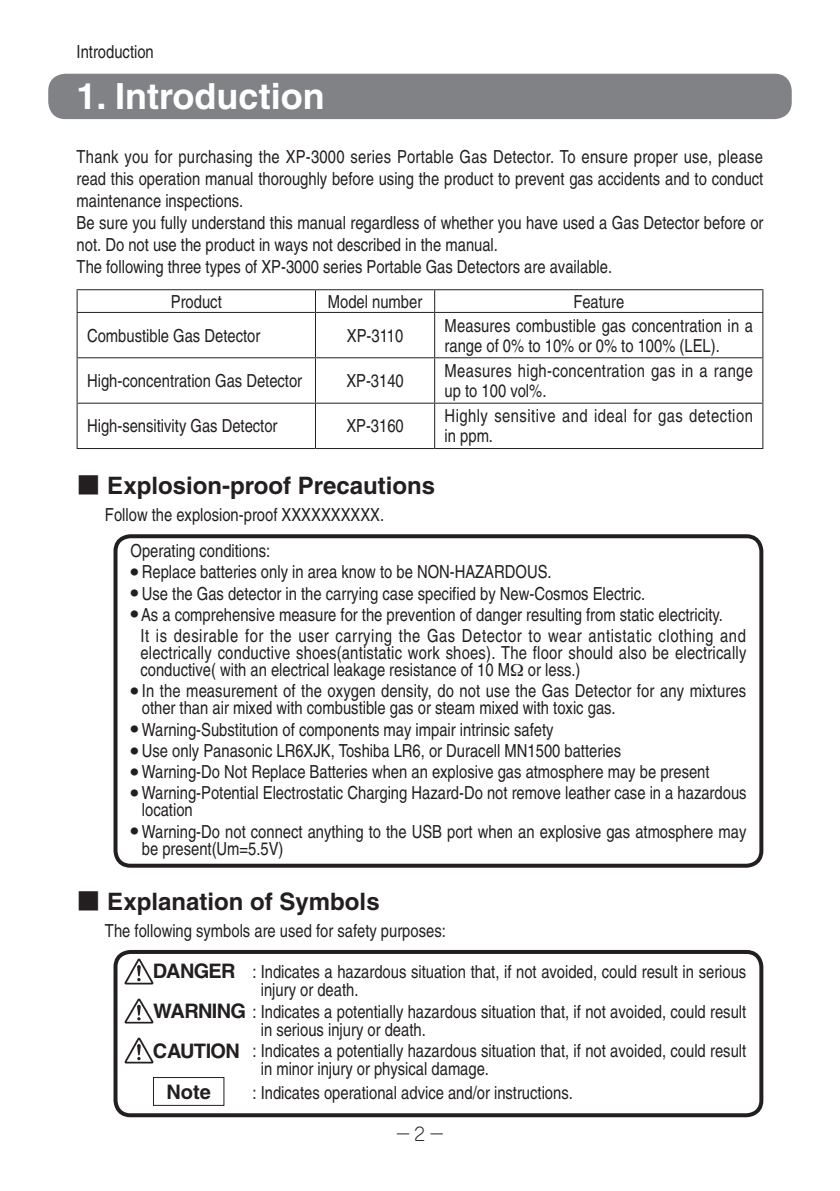
<style>
.page{position:relative;width:840px;height:1191px;background:#fff}
.page>*{position:absolute;margin:0;border:0;box-sizing:border-box;transform-origin:0 0}
.t1{font:700 36px "Helvetica";color:#fff}
.t2{font:700 24px "Helvetica";color:#231f20}
.t3{font:700 20px/39.6px "Helvetica";letter-spacing:-.035em;color:#231f20}
.t4{font:condensed 18px/22px "Helvetica";color:#231f20}
.t5{font:condensed 18px/20px "Helvetica";letter-spacing:.02em;color:#231f20}
.t6{font:condensed 18px/20px "Helvetica";letter-spacing:.025em;color:#231f20}
.t7{font:300 18px "Jun 101 Pro";color:#231f20}
.s1{font-family:"Koz Go Pro";font-weight:800}
</style>
<div class="page">
<hr style="left:77px;top:289px;width:238px;height:1px;background:#231f20">
<svg style="left:77px;top:290px;width:1px;height:22px"></svg>
<hr style="left:315px;top:289px;width:119px;height:1px;background:#231f20">
<svg style="left:315px;top:290px;width:1px;height:22px"></svg>
<hr style="left:434px;top:289px;width:329px;height:1px;background:#231f20">
<svg style="left:434px;top:290px;width:1px;height:22px"></svg>
<svg style="left:762px;top:290px;width:1px;height:22px"></svg>
<hr style="left:77px;top:312px;width:238px;height:1px;background:#231f20">
<hr style="left:77px;top:313px;width:1px;height:44px;background:#231f20">
<hr style="left:315px;top:312px;width:119px;height:1px;background:#231f20">
<hr style="left:315px;top:313px;width:1px;height:44px;background:#231f20">
<hr style="left:434px;top:312px;width:329px;height:1px;background:#231f20">
<hr style="left:434px;top:313px;width:1px;height:44px;background:#231f20">
<hr style="left:762px;top:313px;width:1px;height:44px;background:#231f20">
<hr style="left:77px;top:357px;width:238px;height:1px;background:#231f20">
<hr style="left:77px;top:358px;width:1px;height:45px;background:#231f20">
<hr style="left:315px;top:357px;width:119px;height:1px;background:#231f20">
<hr style="left:315px;top:358px;width:1px;height:45px;background:#231f20">
<hr style="left:434px;top:357px;width:329px;height:1px;background:#231f20">
<hr style="left:434px;top:358px;width:1px;height:45px;background:#231f20">
<hr style="left:762px;top:358px;width:1px;height:45px;background:#231f20">
<hr style="left:77px;top:403px;width:238px;height:1px;background:#231f20">
<hr style="left:77px;top:404px;width:1px;height:44px;background:#231f20">
<hr style="left:315px;top:403px;width:119px;height:1px;background:#231f20">
<hr style="left:315px;top:404px;width:1px;height:44px;background:#231f20">
<hr style="left:434px;top:403px;width:329px;height:1px;background:#231f20">
<hr style="left:434px;top:404px;width:1px;height:44px;background:#231f20">
<hr style="left:762px;top:404px;width:1px;height:44px;background:#231f20">
<hr style="left:77px;top:448px;width:238px;height:1px;background:#231f20">
<hr style="left:315px;top:448px;width:119px;height:1px;background:#231f20">
<hr style="left:434px;top:448px;width:329px;height:1px;background:#231f20">
<div style="left:48px;top:74px;width:743px;height:45px;background:#808285;border-radius:17px"></div>
<div style="left:113px;top:534px;width:650px;height:333px;border:4px solid #231f20;border-radius:15px"></div>
<div style="left:113px;top:950px;width:650px;height:167px;border:4px solid #231f20;border-radius:15px"></div>
<img style="left:125px;top:958px;width:29px;height:26px">
<img style="left:125px;top:998px;width:29px;height:25px">
<img style="left:125px;top:1037px;width:29px;height:26px">
<div style="left:153px;top:1077px;width:71px;height:28px;border:1px solid #231f20"></div>
<p class="t4" style="left:77px;top:41px;width:79px">Introduction</p>
<h1 class="t1" style="left:77px;top:75px;width:249px">1. Introduction</h1>
<p class="t4" style="left:77px;top:145px;width:688px">Thank you for purchasing the XP-3000 series Portable Gas Detector. To ensure proper use, please read this operation manual thoroughly before using the product to prevent gas accidents and to conduct maintenance inspections.<br>Be sure you fully understand this manual regardless of whether you have used a Gas Detector before or not. Do not use the product in ways not described in the manual.<br>The following three types of XP-3000 series Portable Gas Detectors are available.</p>
<p class="t4" style="left:171px;top:290px;width:52px">Product</p>
<p class="t4" style="left:328px;top:290px;width:96px">Model number</p>
<p class="t4" style="left:573px;top:290px;width:52px">Feature</p>
<p class="t4" style="left:87px;top:324px;width:175px">Combustible Gas Detector</p>
<p class="t4" style="left:347px;top:324px;width:58px">XP-3110</p>
<p class="t4" style="left:444px;top:315px;width:310px;line-height:20px">Measures combustible gas concentration in a range of 0% to 10% or 0% to 100% (LEL).</p>
<p class="t4" style="left:87px;top:369px;width:216px">High-concentration Gas Detector</p>
<p class="t4" style="left:346px;top:369px;width:59px">XP-3140</p>
<p class="t5" style="left:444px;top:360px;width:310px">Measures high-concentration gas in a range up to 100 vol%.</p>
<p class="t4" style="left:87px;top:415px;width:192px">High-sensitivity Gas Detector</p>
<p class="t4" style="left:346px;top:415px;width:59px">XP-3160</p>
<p class="t6" style="left:444px;top:406px;width:309px">Highly sensitive and ideal for gas detection in ppm.</p>
<h2 class="t2" style="left:77px;top:471px;width:360px"><span class="s1">■</span> Explosion-proof Precautions</h2>
<p class="t4" style="left:105px;top:504px;width:280px">Follow the explosion-proof XXXXXXXXXX.</p>
<p class="t4" style="left:130px;top:540px;width:141px">Operating conditions:</p>
<p class="t4" style="left:130px;top:561px;width:422px"><sup>●</sup> Replace batteries only in area know to be NON-HAZARDOUS.</p>
<p class="t4" style="left:130px;top:582px;width:516px"><sup>●</sup> Use the Gas detector in the carrying case specified by New-Cosmos Electric.</p>
<p class="t4" style="left:140px;top:604px;width:606px;line-height:21.2px;text-indent:-10px"><sup>●</sup> As a comprehensive measure for the prevention of danger resulting from static electricity.<br>It is desirable for the user carrying the Gas Detector to wear antistatic clothing and</p>
<p class="t4" style="left:140px;top:644px;width:607px;line-height:17px">electrically conductive shoes(antistatic work shoes). The floor should also be electrically conductive( with an electrical leakage resistance of 10 M or less.)</p>
<p class="t4" style="left:142px;top:682px;width:605px;line-height:17px;text-indent:-11px"><sup>●</sup> In the measurement of the oxygen density, do not use the Gas Detector for any mixtures other than air mixed with combustible gas or steam mixed with toxic gas.</p>
<p class="t4" style="left:130px;top:718px;width:424px"><sup>●</sup> Warning-Substitution of components may impair intrinsic safety</p>
<p class="t4" style="left:130px;top:739px;width:492px"><sup>●</sup> Use only Panasonic LR6XJK, Toshiba LR6, or Duracell MN1500 batteries</p>
<p class="t4" style="left:130px;top:761px;width:580px"><sup>●</sup> Warning-Do Not Replace Batteries when an explosive gas atmosphere may be present</p>
<p class="t4" style="left:142px;top:784px;width:606px;line-height:17px;text-indent:-11px"><sup>●</sup> Warning-Potential Electrostatic Charging Hazard-Do not remove leather case in a hazardous location</p>
<p class="t4" style="left:142px;top:823px;width:605px;line-height:17px;text-indent:-11px"><sup>●</sup> Warning-Do not connect anything to the USB port when an explosive gas atmosphere may be present(Um=5.5V)</p>
<h2 class="t2" style="left:77px;top:887px;width:304px"><span class="s1">■</span> Explanation of Symbols</h2>
<p class="t4" style="left:105px;top:919px;width:342px">The following symbols are used for safety purposes:</p>
<p class="t3" style="left:153px;top:951px;width:95px">DANGER<br>WARNING<br>CAUTION</p>
<p class="t4" style="left:260px;top:962px;width:487px;line-height:18px;text-indent:-8px">: Indicates a hazardous situation that, if not avoided, could result in serious injury or death.</p>
<p class="t4" style="left:260px;top:1002px;width:486px;line-height:18px;text-indent:-8px">: Indicates a potentially hazardous situation that, if not avoided, could result in serious injury or death.</p>
<p class="t4" style="left:260px;top:1042px;width:486px;line-height:18px;text-indent:-8px">: Indicates a potentially hazardous situation that, if not avoided, could result in minor injury or physical damage.</p>
<p class="t3" style="left:166px;top:1071px;width:46px">Note</p>
<p class="t4" style="left:252px;top:1081px;width:321px">: Indicates operational advice and/or instructions.</p>
<p class="t7" style="left:394px;top:1120px;width:53px">−2−</p>
</div>
